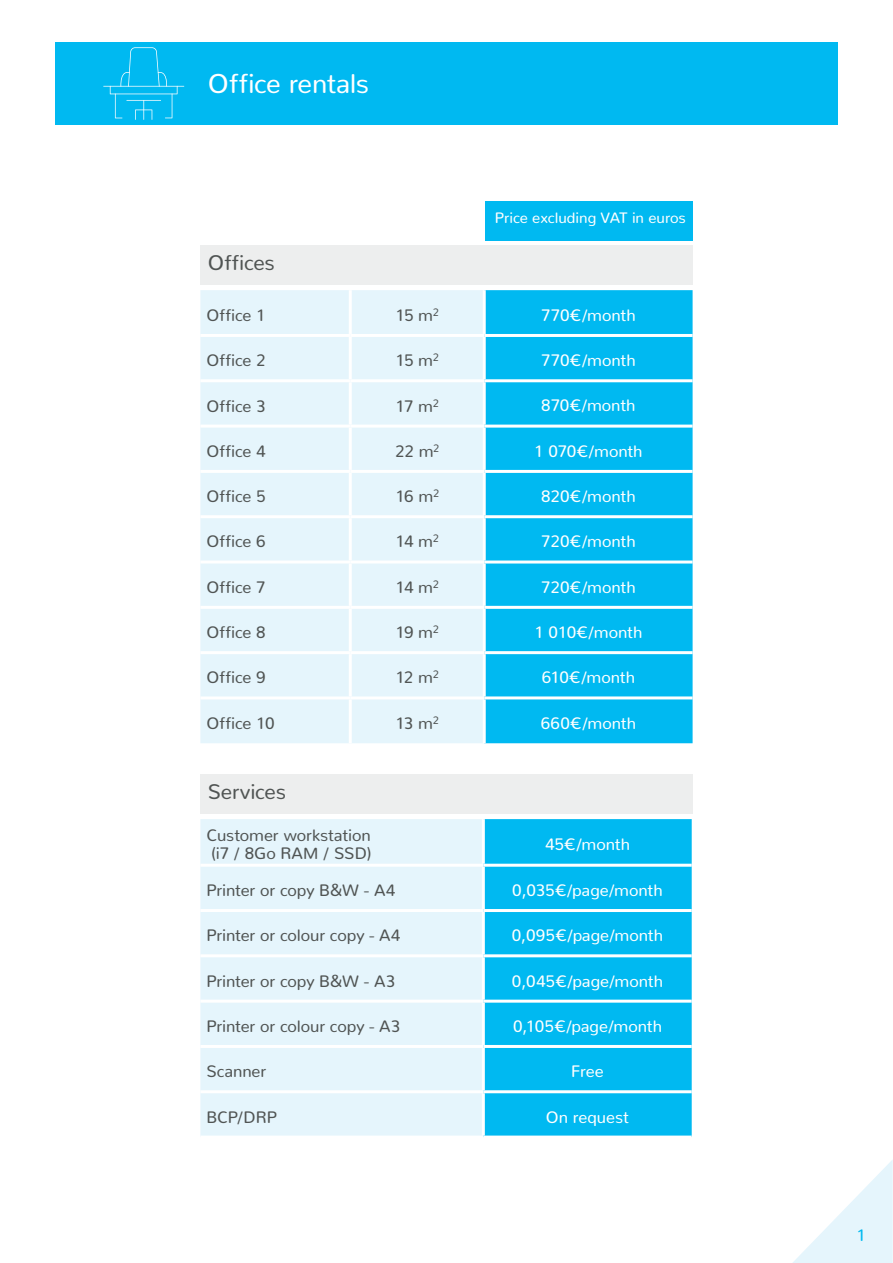
<style>
.page{position:relative;width:893px;height:1263px;background:#fff}
.page>*{position:absolute;margin:0;border:0;box-sizing:border-box;transform-origin:0 0}
.t1{font:27px "Nunito";letter-spacing:-.01em;color:#fff}
.t2{font:21px "Nunito";letter-spacing:-.01em;color:#505453}
.t3{font:16.65px "Nunito";color:#00b9f1}
.t4{font:16.5px/18px "Nunito";letter-spacing:-.005em;color:#505453}
.t5{font:16.5px "Nunito";color:#fff}
.t6{font:15px "Nunito";letter-spacing:-.005em;color:#fff}
</style>
<div class="page">
<svg style="left:793px;top:1160px;width:100px;height:103px"></svg>
<div style="left:55px;top:43px;width:783px;height:82px;background:#00b9f1"></div>
<svg style="left:103px;top:47px;width:81px;height:73px"></svg>
<div style="left:485px;top:201px;width:208px;height:40px;background:#00b9f1"></div>
<div style="left:200px;top:245px;width:493px;height:40px;background:#edeeee"></div>
<div style="left:200px;top:774px;width:493px;height:40px;background:#edeeee"></div>
<div style="left:200px;top:290px;width:283px;height:453px;background:#e5f5fc"></div>
<div style="left:486px;top:290px;width:207px;height:453px;background:#00b9f1"></div>
<hr style="left:349px;top:290px;width:3px;height:44px;background:#fff">
<hr style="left:200px;top:334px;width:150px;height:3px;background:#fff">
<hr style="left:350px;top:334px;width:134px;height:3px;background:#fff">
<hr style="left:349px;top:337px;width:3px;height:42px;background:#fff">
<hr style="left:484px;top:334px;width:209px;height:3px;background:#fff">
<hr style="left:200px;top:379px;width:150px;height:3px;background:#fff">
<hr style="left:350px;top:379px;width:134px;height:3px;background:#fff">
<hr style="left:349px;top:382px;width:3px;height:43px;background:#fff">
<hr style="left:484px;top:379px;width:209px;height:3px;background:#fff">
<hr style="left:200px;top:425px;width:150px;height:3px;background:#fff">
<hr style="left:350px;top:425px;width:134px;height:3px;background:#fff">
<hr style="left:349px;top:428px;width:3px;height:42px;background:#fff">
<hr style="left:484px;top:425px;width:209px;height:3px;background:#fff">
<hr style="left:200px;top:470px;width:150px;height:3px;background:#fff">
<hr style="left:350px;top:470px;width:134px;height:3px;background:#fff">
<hr style="left:349px;top:473px;width:3px;height:42px;background:#fff">
<hr style="left:484px;top:470px;width:209px;height:3px;background:#fff">
<hr style="left:200px;top:515px;width:150px;height:3px;background:#fff">
<hr style="left:350px;top:515px;width:134px;height:3px;background:#fff">
<hr style="left:349px;top:518px;width:3px;height:42px;background:#fff">
<hr style="left:484px;top:515px;width:209px;height:3px;background:#fff">
<hr style="left:200px;top:560px;width:150px;height:3px;background:#fff">
<hr style="left:350px;top:560px;width:134px;height:3px;background:#fff">
<hr style="left:349px;top:563px;width:3px;height:43px;background:#fff">
<hr style="left:484px;top:560px;width:209px;height:3px;background:#fff">
<hr style="left:200px;top:606px;width:150px;height:3px;background:#fff">
<hr style="left:350px;top:606px;width:134px;height:3px;background:#fff">
<hr style="left:349px;top:609px;width:3px;height:42px;background:#fff">
<hr style="left:484px;top:606px;width:209px;height:3px;background:#fff">
<hr style="left:200px;top:651px;width:150px;height:3px;background:#fff">
<hr style="left:350px;top:651px;width:134px;height:3px;background:#fff">
<hr style="left:349px;top:654px;width:3px;height:42px;background:#fff">
<hr style="left:484px;top:651px;width:209px;height:3px;background:#fff">
<hr style="left:200px;top:696px;width:150px;height:3px;background:#fff">
<hr style="left:350px;top:696px;width:134px;height:3px;background:#fff">
<hr style="left:349px;top:699px;width:3px;height:44px;background:#fff">
<hr style="left:484px;top:696px;width:209px;height:3px;background:#fff">
<div style="left:200px;top:819px;width:282px;height:316px;background:#e5f5fc"></div>
<div style="left:485px;top:819px;width:207px;height:316px;background:#00b9f1"></div>
<hr style="left:200px;top:864px;width:283px;height:3px;background:#fff">
<hr style="left:483px;top:864px;width:209px;height:3px;background:#fff">
<hr style="left:200px;top:909px;width:283px;height:3px;background:#fff">
<hr style="left:483px;top:909px;width:209px;height:3px;background:#fff">
<hr style="left:200px;top:954px;width:283px;height:3px;background:#fff">
<hr style="left:483px;top:954px;width:209px;height:3px;background:#fff">
<hr style="left:200px;top:1000px;width:283px;height:3px;background:#fff">
<hr style="left:483px;top:1000px;width:209px;height:3px;background:#fff">
<hr style="left:200px;top:1045px;width:283px;height:3px;background:#fff">
<hr style="left:483px;top:1045px;width:209px;height:3px;background:#fff">
<hr style="left:200px;top:1090px;width:283px;height:3px;background:#fff">
<hr style="left:483px;top:1090px;width:209px;height:3px;background:#fff">
<h1 class="t1" style="left:208px;top:60px;width:163px">Office rentals</h1>
<p class="t2" style="left:208px;top:244px;width:68px">Offices</p>
<p class="t6" style="left:495px;top:204px;width:193px">Price excluding VAT in euros</p>
<p class="t4" style="left:206px;top:304px;width:61px">Office 1</p>
<p class="t4" style="left:395px;top:304px;width:45px">15 m<sup>2</sup></p>
<p class="t5" style="left:541px;top:301px;width:96px">770€/month</p>
<p class="t4" style="left:206px;top:350px;width:61px">Office 2</p>
<p class="t4" style="left:395px;top:350px;width:45px">15 m<sup>2</sup></p>
<p class="t5" style="left:541px;top:346px;width:96px">770€/month</p>
<p class="t4" style="left:206px;top:395px;width:61px">Office 3</p>
<p class="t4" style="left:395px;top:395px;width:45px">17 m<sup>2</sup></p>
<p class="t5" style="left:541px;top:391px;width:96px">870€/month</p>
<p class="t4" style="left:206px;top:440px;width:61px">Office 4</p>
<p class="t4" style="left:395px;top:440px;width:46px">22 m<sup>2</sup></p>
<p class="t5" style="left:534px;top:437px;width:110px">1 070€/month</p>
<p class="t4" style="left:206px;top:485px;width:61px">Office 5</p>
<p class="t4" style="left:395px;top:485px;width:45px">16 m<sup>2</sup></p>
<p class="t5" style="left:541px;top:482px;width:96px">820€/month</p>
<p class="t4" style="left:206px;top:531px;width:61px">Office 6</p>
<p class="t4" style="left:395px;top:531px;width:45px">14 m<sup>2</sup></p>
<p class="t5" style="left:541px;top:527px;width:96px">720€/month</p>
<p class="t4" style="left:206px;top:576px;width:61px">Office 7</p>
<p class="t4" style="left:395px;top:576px;width:45px">14 m<sup>2</sup></p>
<p class="t5" style="left:541px;top:573px;width:96px">720€/month</p>
<p class="t4" style="left:206px;top:621px;width:61px">Office 8</p>
<p class="t4" style="left:395px;top:621px;width:45px">19 m<sup>2</sup></p>
<p class="t5" style="left:534px;top:618px;width:109px">1 010€/month</p>
<p class="t4" style="left:206px;top:667px;width:61px">Office 9</p>
<p class="t4" style="left:396px;top:667px;width:45px">12 m<sup>2</sup></p>
<p class="t5" style="left:542px;top:663px;width:95px">610€/month</p>
<p class="t4" style="left:206px;top:712px;width:70px">Office 10</p>
<p class="t4" style="left:396px;top:712px;width:45px">13 m<sup>2</sup></p>
<p class="t5" style="left:541px;top:709px;width:97px">660€/month</p>
<p class="t2" style="left:208px;top:773px;width:80px">Services</p>
<p class="t4" style="left:206px;top:825px;width:167px">Customer workstation (i7 / 8Go RAM / SSD)</p>
<p class="t5" style="left:545px;top:830px;width:87px">45€/month</p>
<p class="t4" style="left:206px;top:879px;width:190px">Printer or copy B&amp;W - A4</p>
<p class="t5" style="left:512px;top:876px;width:152px">0,035€/page/month</p>
<p class="t4" style="left:206px;top:925px;width:196px">Printer or colour copy - A4</p>
<p class="t5" style="left:512px;top:921px;width:153px">0,095€/page/month</p>
<p class="t4" style="left:206px;top:970px;width:190px">Printer or copy B&amp;W - A3</p>
<p class="t5" style="left:512px;top:966px;width:153px">0,045€/page/month</p>
<p class="t4" style="left:206px;top:1015px;width:196px">Printer or colour copy - A3</p>
<p class="t5" style="left:513px;top:1012px;width:151px">0,105€/page/month</p>
<p class="t4" style="left:206px;top:1060px;width:62px">Scanner</p>
<p class="t5" style="left:571px;top:1057px;width:34px">Free</p>
<p class="t4" style="left:206px;top:1106px;width:72px">BCP/DRP</p>
<p class="t5" style="left:546px;top:1102px;width:85px">On request</p>
<p class="t3" style="left:857px;top:1221px;width:11px">1</p>
</div>
